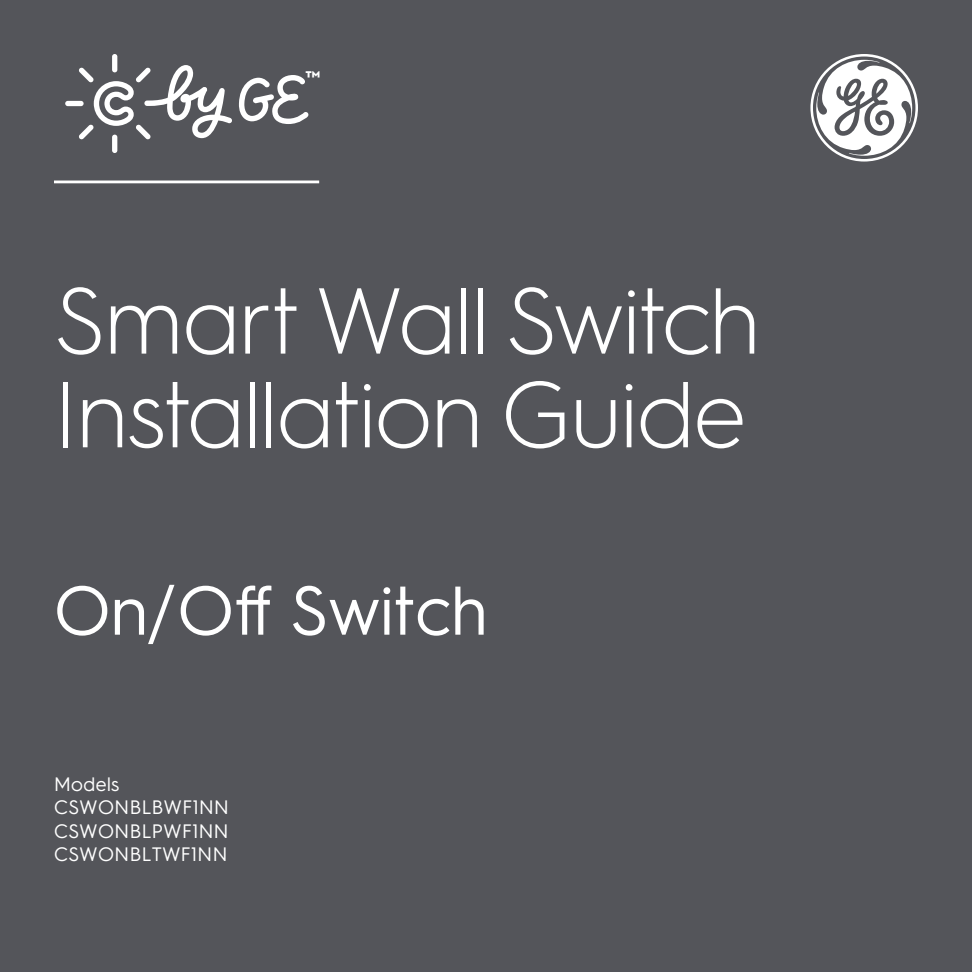
<style>
.page{position:relative;width:972px;height:972px;background:#54555a}
.page>*{position:absolute;margin:0;border:0;box-sizing:border-box;transform-origin:0 0}
.t1{font:300 93.6px/93.6px "Hurme Geometric Sans 3";color:#fff}
.t2{font:69px "Hurme Geometric Sans 3";letter-spacing:.005em;color:#fff}
.t3{font:19.5px/23.4px "Hurme Geometric Sans 3";letter-spacing:.025em;color:#fff}
.t4{font:600 16.8px "Hurme Geometric Sans 3";color:#fff}
</style>
<div class="page">
<svg style="left:810px;top:54px;width:108px;height:108px"></svg>
<div style="left:65px;top:101px;width:19px;height:5px;background:#fff;border-radius:3px"></div>
<div style="left:112px;top:135px;width:5px;height:18px;background:#fff;border-radius:3px"></div>
<div style="left:112px;top:54px;width:5px;height:18px;background:#fff;border-radius:3px"></div>
<svg style="left:79px;top:65px;width:153px;height:74px"></svg>
<svg style="left:239px;top:75px;width:70px;height:49px"></svg>
<hr style="left:54px;top:181px;width:265px;height:2px;background:#fff">
<p class="t4" style="left:306px;top:65px;width:16px">™</p>
<h1 class="t1" style="left:54px;top:269px;width:707px">Smart Wall Switch<br>Installation Guide</h1>
<h2 class="t2" style="left:54px;top:562px;width:435px">On/Off Switch</h2>
<p class="t3" style="left:54px;top:771px;width:176px">Models<br>CSWONBLBWF1NN<br>CSWONBLPWF1NN<br>CSWONBLTWF1NN</p>
</div>
